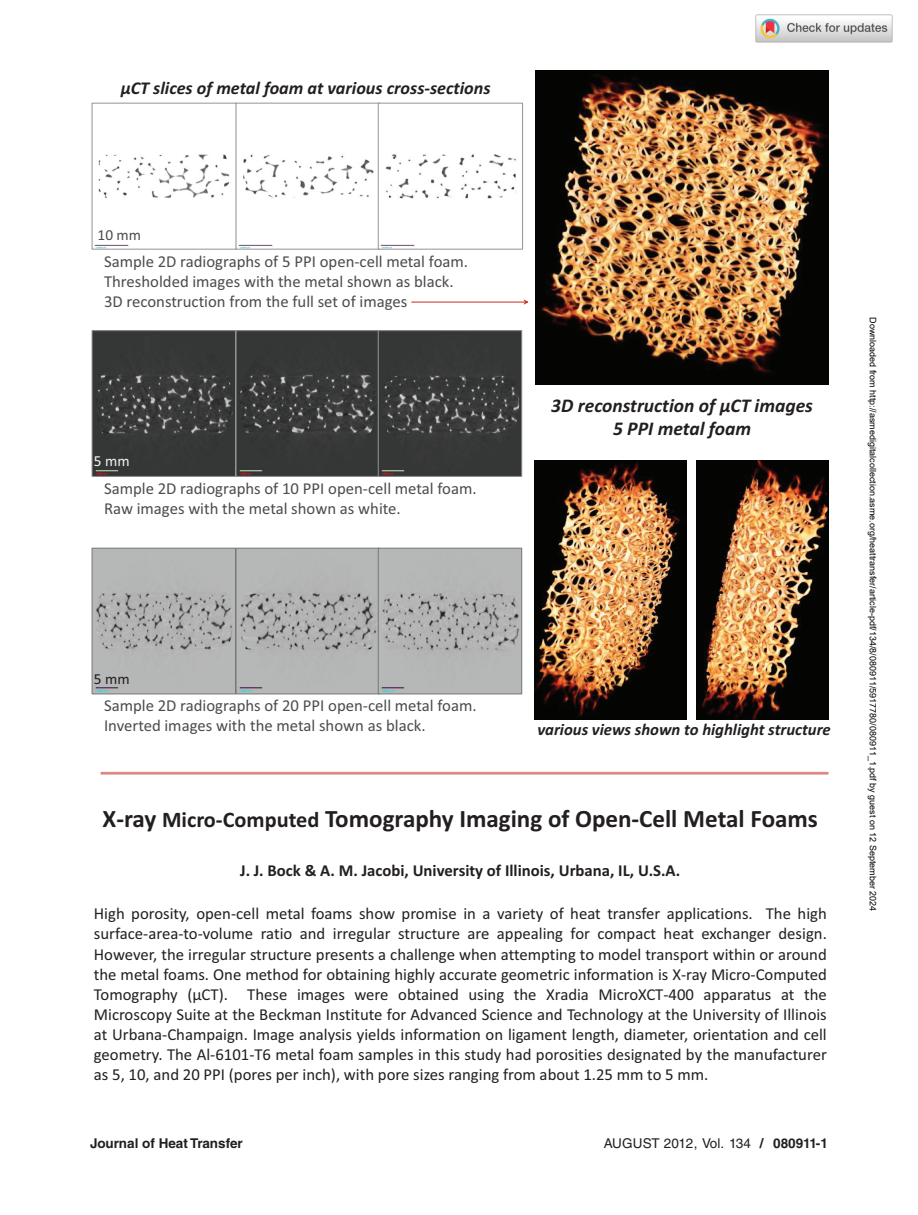
<style>
.page{position:relative;width:918px;height:1215px;background:#fff}
.page>*{position:absolute;margin:0;border:0;box-sizing:border-box;transform-origin:0 0}
.t1{font:700 25.05px "Calibri";color:#231f20}
.t2{font:italic 700 19.5px/23.4px "Calibri";color:#231f20;text-align:center}
.t3{font:italic 700 18.15px "Calibri";color:#231f20}
.t4{font:16.8px/20.1px "Calibri";color:#231f20;text-align:justify}
.t5{font:16.8px/20.1px "Calibri";color:#4b4c4d}
.t6{font:700 16.8px "Calibri";color:#231f20}
.t7{font:italic 700 16.8px "Calibri";color:#231f20}
.t8{font:15.3px "Calibri";color:#4b4c4d}
.t9{font:15.3px "Calibri";color:#f2f3f4}
.t10{font:15.3px "Calibri";color:#231f20}
.t11{font:13.5px "Helvetica LT Std";letter-spacing:-.005em;color:#231f20}
.t12{font:700 13.5px "Helvetica LT Std";color:#231f20}
.t13{font:9px "Arial";color:#000}
.s1{font-size:22.35px}
.s2{font-weight:700}
</style>
<div class="page">
<img style="left:535px;top:70px;width:293px;height:315px">
<img style="left:697px;top:460px;width:131px;height:260px">
<img style="left:534px;top:460px;width:152px;height:260px">
<img style="left:94px;top:332px;width:426px;height:143px">
<div style="left:92px;top:330px;width:144px;height:147px;border:1px solid #929497"></div>
<div style="left:236px;top:330px;width:144px;height:147px;border:1px solid #929497"></div>
<div style="left:378px;top:330px;width:144px;height:147px;border:1px solid #929497"></div>
<img style="left:94px;top:105px;width:284px;height:142px">
<div style="left:92px;top:103px;width:145px;height:146px;border:1px solid #929497"></div>
<div style="left:236px;top:103px;width:145px;height:146px;border:1px solid #929497"></div>
<img style="left:380px;top:105px;width:136px;height:142px">
<div style="left:378px;top:103px;width:145px;height:146px;border:1px solid #929497"></div>
<img style="left:94px;top:550px;width:426px;height:142px">
<div style="left:92px;top:548px;width:144px;height:146px;border:1px solid #76787b"></div>
<div style="left:236px;top:548px;width:144px;height:146px;border:1px solid #76787b"></div>
<div style="left:378px;top:548px;width:144px;height:146px;border:1px solid #76787b"></div>
<hr style="left:101px;top:772px;width:727px;height:1px;background:#cb3527">
<hr style="left:101px;top:773px;width:727px;height:1px;background:#cb3527">
<hr style="left:101px;top:774px;width:727px;height:1px;background:#cb3527">
<svg style="left:411px;top:300px;width:117px;height:5px"></svg>
<img style="left:755px;top:14px;width:138px;height:29px">
<p class="t3" style="left:121px;top:77px;width:371px">μCT slices of metal foam at various cross-sections</p>
<p class="t8" style="left:98px;top:230px;width:45px">10 mm</p>
<p class="t5" style="left:104px;top:252px;width:366px">Sample 2D radiographs of 5 PPI open-cell metal foam.<br>Thresholded images with the metal shown as black.<br>3D reconstruction from the full set of images</p>
<p class="t9" style="left:94px;top:456px;width:37px">5 mm</p>
<p class="t5" style="left:104px;top:480px;width:374px">Sample 2D radiographs of 10 PPI open-cell metal foam.<br>Raw images with the metal shown as white.</p>
<p class="t2" style="left:551px;top:393px;width:263px">3D reconstruction of μCT images<br>5 PPI metal foam</p>
<p class="t10" style="left:94px;top:673px;width:37px">5 mm</p>
<p class="t5" style="left:104px;top:697px;width:374px">Sample 2D radiographs of 20 PPI open-cell metal foam.<br>Inverted images with the metal shown as black.</p>
<p class="t7" style="left:537px;top:720px;width:295px">various views shown to highlight structure</p>
<h1 class="t1" style="left:103px;top:810px;width:717px">X-ray <span class="s1">Micro-Computed</span> Tomography Imaging of Open-Cell Metal Foams</h1>
<p class="t6" style="left:240px;top:864px;width:442px">J. J. Bock &amp; A. M. Jacobi, University of Illinois, Urbana, IL, U.S.A.</p>
<p class="t4" style="left:94px;top:905px;width:735px">High porosity, open-cell metal foams show promise in a variety of heat transfer applications. The high surface-area-to-volume ratio and irregular structure are appealing for compact heat exchanger design.<br>However, the irregular structure presents a challenge when attempting to model transport within or around the metal foams. One method for obtaining highly accurate geometric information is X-ray Micro-Computed Tomography (μCT). These images were obtained using the Xradia MicroXCT-400 apparatus at the Microscopy Suite at the Beckman Institute for Advanced Science and Technology at the University of Illinois at Urbana-Champaign. Image analysis yields information on ligament length, diameter, orientation and cell geometry. The Al-6101-T6 metal foam samples in this study had porosities designated by the manufacturer as 5, 10, and 20 PPI (pores per inch), with pore sizes ranging from about 1.25 mm to 5 mm.</p>
<p class="t12" style="left:90px;top:1135px;width:154px">Journal of Heat Transfer</p>
<p class="t11" style="left:604px;top:1135px;width:226px">AUGUST 2012, Vol. 134 <span class="s2">/ 080911-1</span></p>
<p class="t13" style="left:877px;top:317px;width:596px;rotate:90deg">Downloaded from http://asmedigitalcollection.asme.org/heattransfer/article-pdf/134/8/080911/5917780/080911_1.pdf by guest on 12 September 2024</p>
</div>
